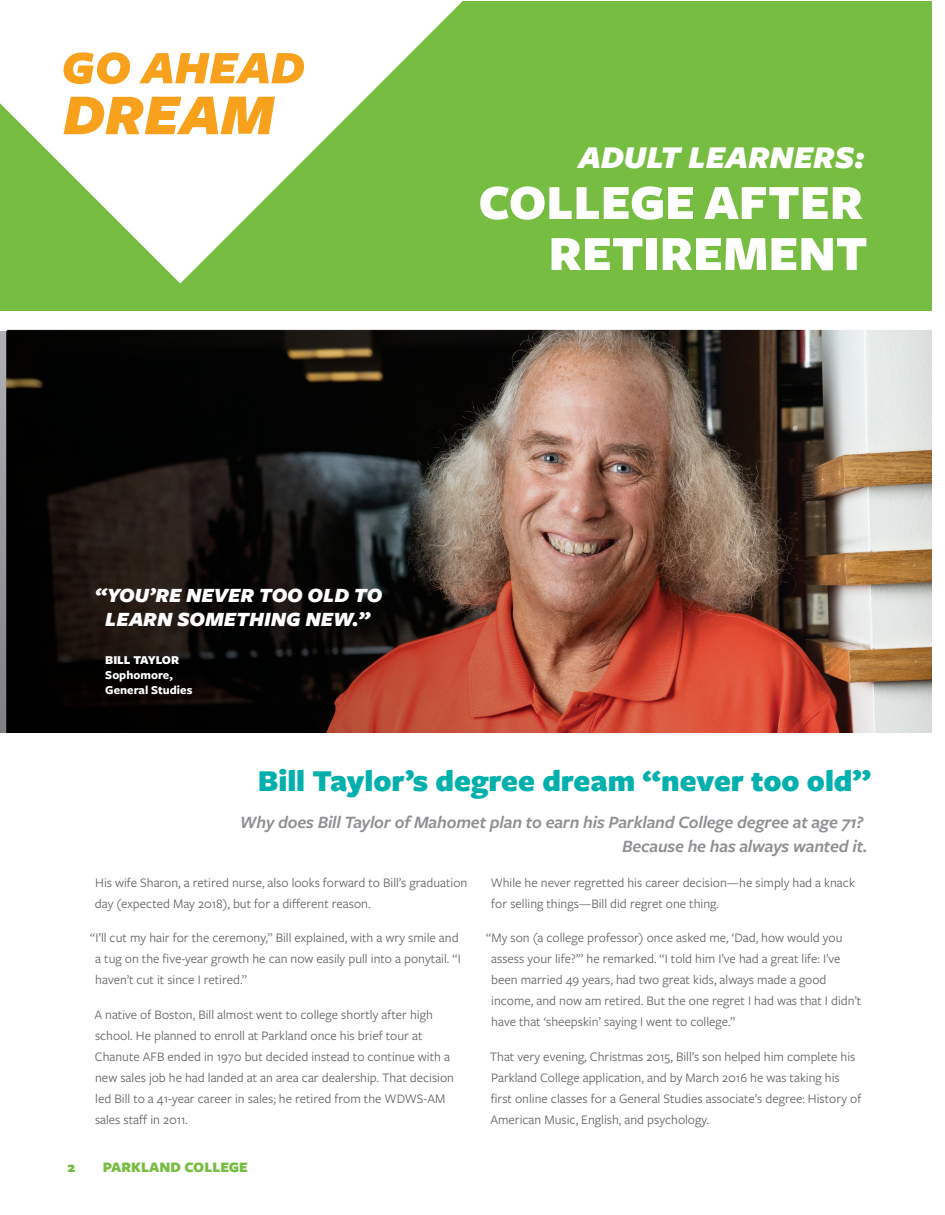
<style>
.page{position:relative;width:945px;height:1215px;background:#fff}
.page>*{position:absolute;margin:0;border:0;box-sizing:border-box;transform-origin:0 0}
.t1{font:italic 900 60px "Freight Sans Pro";color:#f8a11c}
.t2{font:900 51px/51px "Freight Sans Pro";color:#fff;text-align:right}
.t3{font:italic 900 33px "Freight Sans Pro";color:#fff}
.t4{font:900 31.5px "Freight Sans Pro";color:#00b0ad}
.t5{font:italic 900 21px/24px "Freight Sans Pro";color:#fff;text-align:center}
.t6{font:italic 600 18px/24px "Freight Sans Pro";letter-spacing:-.01em;color:#8e9093;text-align:right}
.t7{font:900 15px "Freight Sans Pro";color:#77bd42}
.t8{font:13.5px/21px "Freight Sans Pro";color:#636366}
.t9{font:700 12.45px/15px "Freight Sans Pro";color:#fff}
.t10{font:900 12.45px "Freight Sans Pro";color:#fff}
</style>
<div class="page">
<div style="left:0;top:1px;width:932px;height:309px;background:#77bd42"></div>
<img style="left:7px;top:331px;width:925px;height:401px">
<svg style="left:0;top:1px;width:463px;height:283px;fill:#fff"></svg>
<svg style="left:64px;top:52px;width:66px;height:32px;background:#fac472"></svg>
<svg style="left:139px;top:53px;width:165px;height:30px;background:#fac574"></svg>
<h1 class="t1" style="left:63px;top:73px;width:213px">DREAM</h1>
<h3 class="t3" style="left:578px;top:135px;width:288px">ADULT LEARNERS:</h3>
<h2 class="t2" style="left:478px;top:175px;width:391px">COLLEGE AFTER<br>RETIREMENT</h2>
<h3 class="t5" style="left:94px;top:582px;width:289px">“YOU’RE NEVER TOO OLD TO<br>LEARN SOMETHING NEW.”</h3>
<p class="t10" style="left:105px;top:651px;width:76px">BILL TAYLOR</p>
<p class="t9" style="left:105px;top:667px;width:89px">Sophomore,<br>General Studies</p>
<h3 class="t4" style="left:258px;top:759px;width:615px">Bill Taylor’s degree dream “never too old”</h3>
<h3 class="t6" style="left:240px;top:810px;width:629px">Why does Bill Taylor of Mahomet plan to earn his Parkland College degree at age 71?<br>Because he has always wanted it.</h3>
<p class="t8" style="left:95px;top:871px;width:374px">His wife Sharon, a retired nurse, also looks forward to Bill’s graduation day (expected May 2018), but for a different reason.</p>
<p class="t8" style="left:95px;top:927px;width:367px;text-indent:-5px">“I’ll cut my hair for the ceremony,” Bill explained, with a wry smile and a tug on the five-year growth he can now easily pull into a ponytail. “I haven’t cut it since I retired.”</p>
<p class="t8" style="left:94px;top:1003px;width:361px">A native of Boston, Bill almost went to college shortly after high school. He planned to enroll at Parkland once his brief tour at Chanute AFB ended in 1970 but decided instead to continue with a new sales job he had landed at an area car dealership. That decision led Bill to a 41-year career in sales; he retired from the WDWS-AM sales staff in 2011.</p>
<p class="t8" style="left:491px;top:871px;width:366px">While he never regretted his career decision—he simply had a knack for selling things—Bill did regret one thing.</p>
<p class="t8" style="left:491px;top:927px;width:372px;text-indent:-5px">“My son (a college professor) once asked me, ‘Dad, how would you assess your life?’” he remarked. “I told him I’ve had a great life: I’ve been married 49 years, had two great kids, always made a good income, and now am retired. But the one regret I had was that I didn’t have that ‘sheepskin’ saying I went to college.”</p>
<p class="t8" style="left:490px;top:1045px;width:373px">That very evening, Christmas 2015, Bill’s son helped him complete his Parkland College application, and by March 2016 he was taking his first online classes for a General Studies associate’s degree: History of American Music, English, and psychology.</p>
<p class="t7" style="left:68px;top:1157px;width:9px">2</p>
<p class="t7" style="left:103px;top:1157px;width:147px">PARKLAND COLLEGE</p>
</div>
